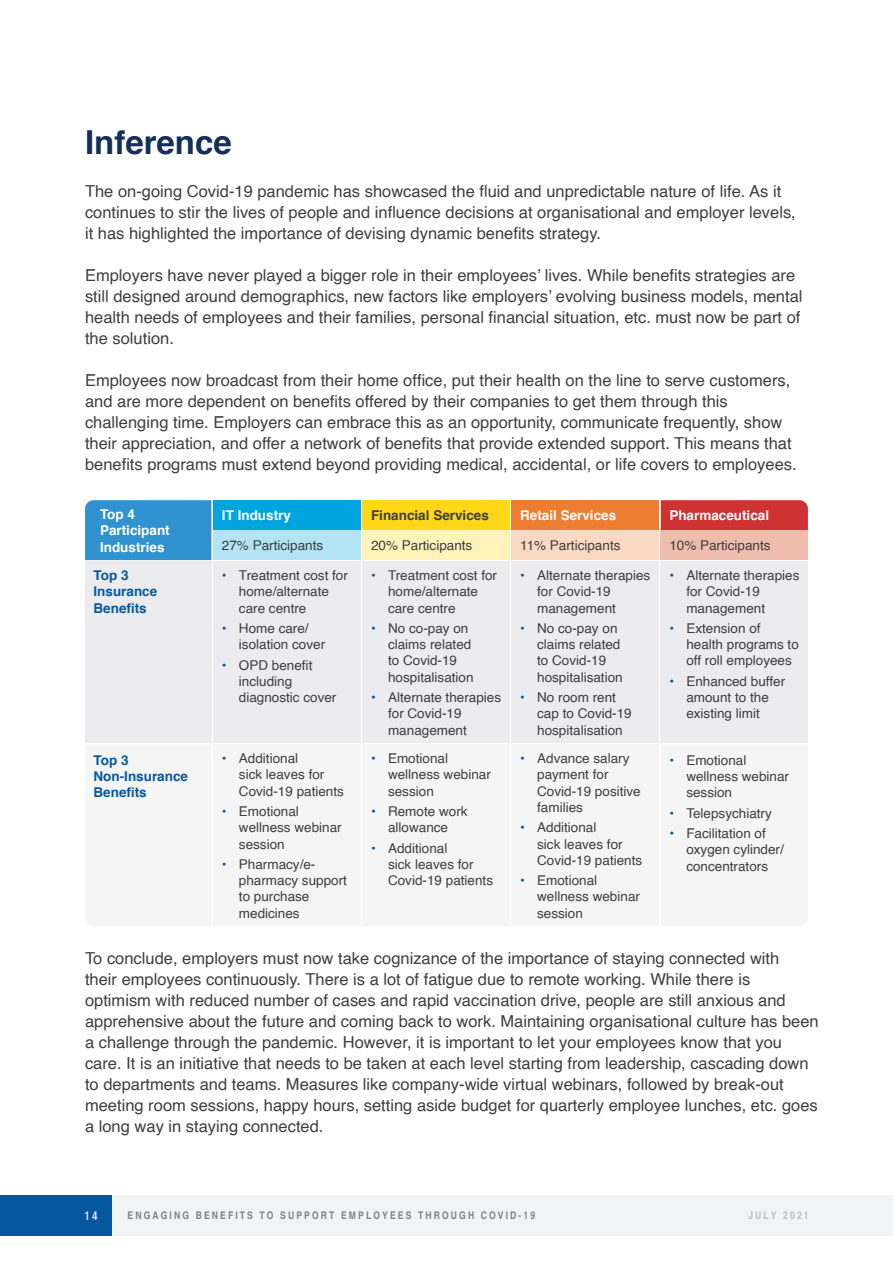
<style>
.page{position:relative;width:893px;height:1263px;background:#fff}
.page>*{position:absolute;margin:0;border:0;box-sizing:border-box;transform-origin:0 0}
.Heading_01{font:700 33px "Helvetica";color:#153058}
.Body{font:16.5px/21px "Helvetica";color:#3e3e3f}
.Table_content{font:13.5px/16.2px "Helvetica";color:#3e3e3f}
.Table_heading{font:700 13.5px/16.2px "Helvetica";color:#fff}
.Table_content-2{font:700 13.5px/16.2px "Helvetica";color:#05589e}
.Table_heading-2{font:700 13.5px "Helvetica";color:#3e3e3f}
.t1{font:700 condensed 12px "Helvetica";color:#e6e7e9}
.t2{font:700 condensed 10.5px "Helvetica";letter-spacing:.2em;color:#808285}
.t3{font:700 condensed 10.5px "Helvetica";letter-spacing:.2em;color:#bcbdc0}
.s1{color:#05589e}
</style>
<div class="page">
<div style="left:85px;top:500px;width:126px;height:60px;background:#3192d0"></div>
<div style="left:85px;top:562px;width:126px;height:181px;background:#ececee"></div>
<div style="left:213px;top:500px;width:147px;height:30px;background:#00a5df"></div>
<div style="left:213px;top:530px;width:147px;height:30px;background:#b3e4f5"></div>
<div style="left:213px;top:562px;width:147px;height:181px;background:#ececee"></div>
<div style="left:213px;top:745px;width:147px;height:181px;background:#f5f5f6"></div>
<div style="left:363px;top:500px;width:147px;height:30px;background:#ffd618"></div>
<div style="left:363px;top:530px;width:147px;height:30px;background:#fff3ba"></div>
<div style="left:363px;top:562px;width:147px;height:181px;background:#ececee"></div>
<div style="left:363px;top:745px;width:147px;height:181px;background:#f5f5f6"></div>
<div style="left:512px;top:500px;width:147px;height:30px;background:#ed7d30"></div>
<div style="left:661px;top:500px;width:147px;height:30px;background:#cf3232"></div>
<div style="left:512px;top:530px;width:147px;height:30px;background:#fad8c1"></div>
<div style="left:512px;top:562px;width:147px;height:181px;background:#ececee"></div>
<div style="left:512px;top:745px;width:147px;height:181px;background:#f5f5f6"></div>
<div style="left:661px;top:530px;width:147px;height:30px;background:#efbdad"></div>
<div style="left:661px;top:562px;width:147px;height:181px;background:#ececee"></div>
<div style="left:111px;top:1195px;width:782px;height:40px;background:#f2f3f4"></div>
<div style="left:0;top:1195px;width:111px;height:40px;background:#05589e"></div>
<p class="Heading_01" style="left:85px;top:116px;width:148px">Inference</p>
<p class="Body" style="left:85px;top:181px;width:712px">The on-going Covid-19 pandemic has showcased the fluid and unpredictable nature of life. As it continues to stir the lives of people and influence decisions at organisational and employer levels, it has highlighted the importance of devising dynamic benefits strategy.</p>
<p class="Body" style="left:85px;top:265px;width:719px">Employers have never played a bigger role in their employees’ lives. While benefits strategies are still designed around demographics, new factors like employers’ evolving business models, mental health needs of employees and their families, personal financial situation, etc. must now be part of the solution.</p>
<p class="Body" style="left:85px;top:370px;width:713px">Employees now broadcast from their home office, put their health on the line to serve customers, and are more dependent on benefits offered by their companies to get them through this challenging time. Employers can embrace this as an opportunity, communicate frequently, show their appreciation, and offer a network of benefits that provide extended support. This means that benefits programs must extend beyond providing medical, accidental, or life covers to employees.</p>
<p class="Table_heading" style="left:100px;top:506px;width:37px">Top 4</p>
<p class="Table_heading" style="left:222px;top:507px;width:71px">IT Industry</p>
<p class="Table_heading" style="left:100px;top:523px;width:71px">Participant<br>Industries</p>
<p class="Table_content" style="left:222px;top:538px;width:103px">27% Participants</p>
<p class="Table_content" style="left:239px;top:568px;width:111px;text-indent:-17px"><span class="s1">•</span> Treatment cost for home/alternate care centre</p>
<p class="Table_content" style="left:239px;top:621px;width:88px;text-indent:-17px"><span class="s1">•</span> Home care/ isolation cover</p>
<p class="Table_content" style="left:239px;top:657px;width:99px;text-indent:-17px"><span class="s1">•</span> OPD benefit including diagnostic cover</p>
<p class="Table_content-2" style="left:94px;top:567px;width:65px">Top 3<br>Insurance<br>Benefits</p>
<p class="Table_content-2" style="left:94px;top:752px;width:96px">Top 3<br>Non-Insurance<br>Benefits</p>
<p class="Table_content" style="left:239px;top:751px;width:107px;text-indent:-17px"><span class="s1">•</span> Additional<br>sick leaves for<br>Covid-19 patients</p>
<p class="Table_content" style="left:239px;top:804px;width:104px;text-indent:-17px"><span class="s1">•</span> Emotional wellness webinar session</p>
<p class="Table_content" style="left:239px;top:856px;width:110px;text-indent:-17px"><span class="s1">•</span> Pharmacy/e&shy;pharmacy support to purchase medicines</p>
<p class="Table_heading-2" style="left:371px;top:505px;width:119px">Financial Services</p>
<p class="Table_content" style="left:371px;top:538px;width:103px">20% Participants</p>
<p class="Table_content" style="left:388px;top:568px;width:111px;text-indent:-17px"><span class="s1">•</span> Treatment cost for home/alternate care centre</p>
<p class="Table_content" style="left:388px;top:621px;width:87px;text-indent:-17px"><span class="s1">•</span> No co-pay on claims related to Covid-19 hospitalisation</p>
<p class="Table_content" style="left:388px;top:690px;width:115px;text-indent:-17px"><span class="s1">•</span> Alternate therapies for Covid-19 management</p>
<p class="Table_content" style="left:388px;top:751px;width:104px;text-indent:-17px"><span class="s1">•</span> Emotional wellness webinar session</p>
<p class="Table_content" style="left:371px;top:804px;width:98px;text-align:center"><span class="s1">•</span> Remote work allowance</p>
<p class="Table_content" style="left:388px;top:840px;width:107px;text-indent:-17px"><span class="s1">•</span> Additional<br>sick leaves for<br>Covid-19 patients</p>
<p class="Table_heading" style="left:520px;top:507px;width:98px">Retail Services</p>
<p class="Table_heading" style="left:669px;top:507px;width:101px">Pharmaceutical</p>
<p class="Table_content" style="left:520px;top:538px;width:102px">11% Participants</p>
<p class="Table_content" style="left:537px;top:568px;width:115px;text-indent:-17px"><span class="s1">•</span> Alternate therapies for Covid-19 management</p>
<p class="Table_content" style="left:537px;top:621px;width:87px;text-indent:-17px"><span class="s1">•</span> No co-pay on claims related to Covid-19 hospitalisation</p>
<p class="Table_content" style="left:537px;top:690px;width:96px;text-indent:-17px"><span class="s1">•</span> No room rent cap to Covid-19 hospitalisation</p>
<p class="Table_content" style="left:537px;top:751px;width:105px;text-indent:-17px"><span class="s1">•</span> Advance salary payment for<br>Covid-19 positive families</p>
<p class="Table_content" style="left:537px;top:820px;width:107px;text-indent:-17px"><span class="s1">•</span> Additional<br>sick leaves for<br>Covid-19 patients</p>
<p class="Table_content" style="left:537px;top:873px;width:104px;text-indent:-17px"><span class="s1">•</span> Emotional wellness webinar session</p>
<p class="Table_content" style="left:669px;top:538px;width:103px">10% Participants</p>
<p class="Table_content" style="left:686px;top:568px;width:115px;text-indent:-17px"><span class="s1">•</span> Alternate therapies for Covid-19 management</p>
<p class="Table_content" style="left:686px;top:621px;width:114px;text-indent:-17px"><span class="s1">•</span> Extension of health programs to off roll employees</p>
<p class="Table_content" style="left:686px;top:673px;width:100px;text-indent:-17px"><span class="s1">•</span> Enhanced buffer amount to the existing limit</p>
<p class="Table_content" style="left:686px;top:752px;width:104px;text-indent:-17px"><span class="s1">•</span> Emotional wellness webinar session</p>
<p class="Table_content" style="left:669px;top:805px;width:104px"><span class="s1">•</span> Telepsychiatry</p>
<p class="Table_content" style="left:686px;top:826px;width:99px;text-indent:-17px"><span class="s1">•</span> Facilitation of oxygen cylinder/ concentrators</p>
<p class="Body" style="left:85px;top:948px;width:735px">To conclude, employers must now take cognizance of the importance of staying connected with<br>their employees continuously. There is a lot of fatigue due to remote working. While there is optimism with reduced number of cases and rapid vaccination drive, people are still anxious and apprehensive about the future and coming back to work. Maintaining organisational culture has been a challenge through the pandemic. However, it is important to let your employees know that you care. It is an initiative that needs to be taken at each level starting from leadership, cascading down to departments and teams. Measures like company-wide virtual webinars, followed by break-out meeting room sessions, happy hours, setting aside budget for quarterly employee lunches, etc. goes a long way in staying connected.</p>
<p class="t1" style="left:84px;top:1208px;width:15px">14</p>
<p class="t2" style="left:128px;top:1209px;width:409px">ENGAGING BENEFITS TO SUPPORT EMPLOYEES THROUGH COVID-19</p>
<p class="t3" style="left:748px;top:1209px;width:62px">JULY 2021</p>
</div>
